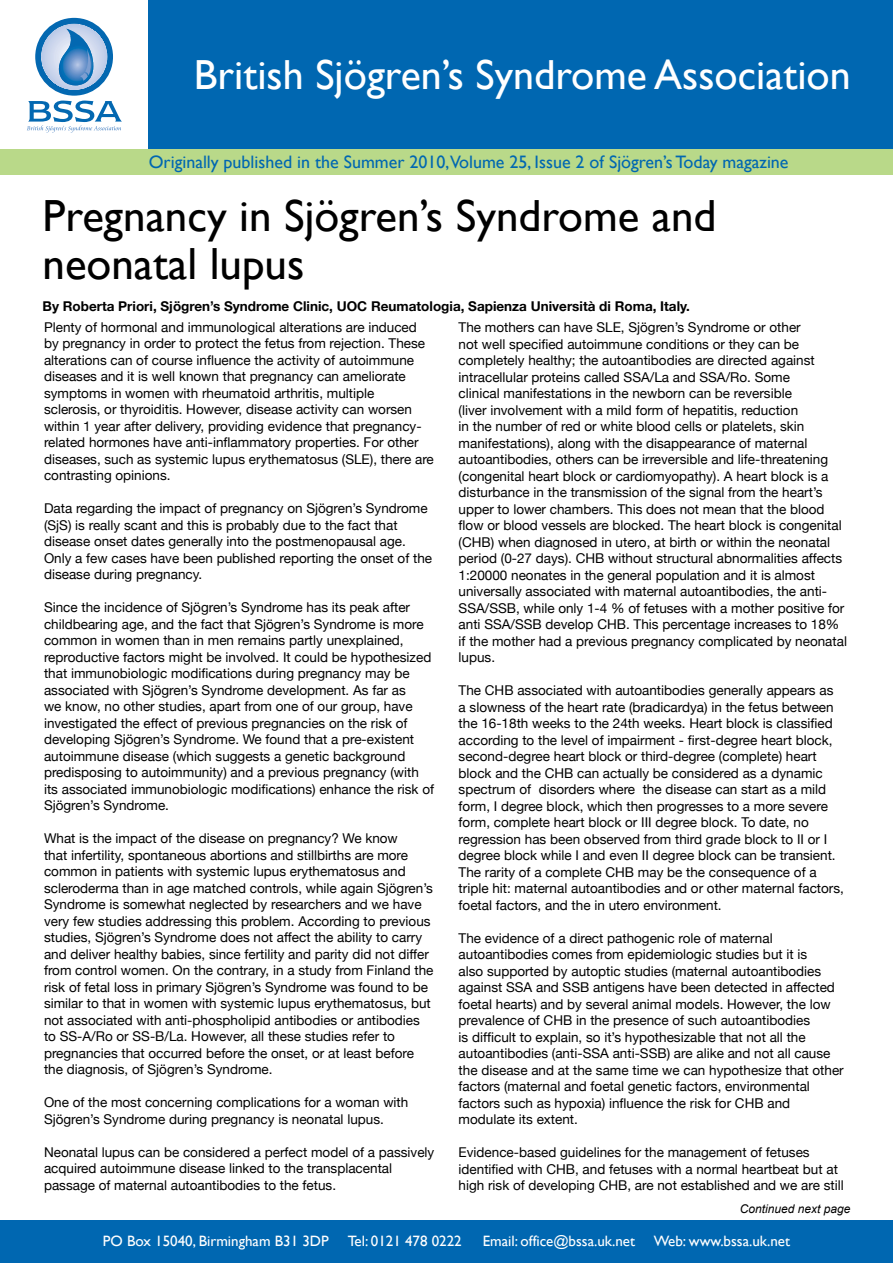
<style>
.page{position:relative;width:893px;height:1263px;background:#fff}
.page>*{position:absolute;margin:0;border:0;box-sizing:border-box;transform-origin:0 0}
.t1{font:45px/48px "Gill Sans";color:#000}
.t2{font:42px "Gill Sans";color:#fff}
.t3{font:18px "Gill Sans";color:#0067b1}
.t4{font:15px "Gill Sans";color:#fff}
.t5{font:13.5px/16.5px "Helvetica Neue";color:#000}
.t6{font:700 13.5px "Helvetica Neue";color:#000}
.t7{font:italic 12px "Arial";color:#000}
</style>
<div class="page">
<div style="left:149px;top:0;width:744px;height:149px;background:#0067b1"></div>
<div style="left:0;top:149px;width:893px;height:25px;background:#b9d989"></div>
<div style="left:0;top:1220px;width:893px;height:43px;background:#0067b1"></div>
<div style="left:35px;top:18px;width:78px;height:78px;background:#0368b1;border-radius:50%"></div>
<svg style="left:41px;top:24px;width:66px;height:66px"></svg>
<svg style="left:59px;top:28px;width:36px;height:57px"></svg>
<svg style="left:80px;top:73px;width:8px;height:8px"></svg>
<svg style="left:27px;top:101px;width:95px;height:32px"></svg>
<h2 class="t2" style="left:194px;top:50px;width:658px">British Sjögren’s Syndrome Association</h2>
<h3 class="t3" style="left:149px;top:151px;width:641px">Originally published in the Summer 2010,Volume 25, Issue 2 of Sjögren’s Today magazine</h3>
<h1 class="t1" style="left:43px;top:191px;width:675px">Pregnancy in Sjögren’s Syndrome and neonatal lupus</h1>
<p class="t6" style="left:43px;top:298px;width:649px">By Roberta Priori, Sjögren’s Syndrome Clinic, UOC Reumatologia, Sapienza Università di Roma, Italy.</p>
<p class="t5" style="left:44px;top:319px;width:391px">Plenty of hormonal and immunological alterations are induced by pregnancy in order to protect the fetus from rejection. These alterations can of course influence the activity of autoimmune diseases and it is well known that pregnancy can ameliorate symptoms in women with rheumatoid arthritis, multiple sclerosis, or thyroiditis. However, disease activity can worsen within 1 year after delivery, providing evidence that pregnancy&shy;related hormones have anti-inflammatory properties. For other diseases, such as systemic lupus erythematosus (SLE), there are contrasting opinions.</p>
<p class="t5" style="left:44px;top:500px;width:390px">Data regarding the impact of pregnancy on Sjögren’s Syndrome (SjS) is really scant and this is probably due to the fact that disease onset dates generally into the postmenopausal age.<br>Only a few cases have been published reporting the onset of the disease during pregnancy.</p>
<p class="t5" style="left:44px;top:599px;width:392px">Since the incidence of Sjögren’s Syndrome has its peak after childbearing age, and the fact that Sjögren’s Syndrome is more common in women than in men remains partly unexplained, reproductive factors might be involved. It could be hypothesized that immunobiologic modifications during pregnancy may be associated with Sjögren’s Syndrome development. As far as<br>we know, no other studies, apart from one of our group, have investigated the effect of previous pregnancies on the risk of developing Sjögren’s Syndrome. We found that a pre-existent autoimmune disease (which suggests a genetic background predisposing to autoimmunity) and a previous pregnancy (with its associated immunobiologic modifications) enhance the risk of Sjögren’s Syndrome.</p>
<p class="t5" style="left:44px;top:830px;width:391px">What is the impact of the disease on pregnancy? We know<br>that infertility, spontaneous abortions and stillbirths are more common in patients with systemic lupus erythematosus and scleroderma than in age matched controls, while again Sjögren’s Syndrome is somewhat neglected by researchers and we have very few studies addressing this problem. According to previous studies, Sjögren’s Syndrome does not affect the ability to carry and deliver healthy babies, since fertility and parity did not differ from control women. On the contrary, in a study from Finland the risk of fetal loss in primary Sjögren’s Syndrome was found to be similar to that in women with systemic lupus erythematosus, but not associated with anti-phospholipid antibodies or antibodies to SS-A/Ro or SS-B/La. However, all these studies refer to pregnancies that occurred before the onset, or at least before the diagnosis, of Sjögren’s Syndrome.</p>
<p class="t5" style="left:44px;top:1094px;width:366px">One of the most concerning complications for a woman with<br>Sjögren’s Syndrome during pregnancy is neonatal lupus.</p>
<p class="t5" style="left:44px;top:1143px;width:392px">Neonatal lupus can be considered a perfect model of a passively acquired autoimmune disease linked to the transplacental passage of maternal autoantibodies to the fetus.</p>
<p class="t5" style="left:459px;top:319px;width:390px">The mothers can have SLE, Sjögren’s Syndrome or other<br>not well specified autoimmune conditions or they can be completely healthy; the autoantibodies are directed against intracellular proteins called SSA/La and SSA/Ro. Some<br>clinical manifestations in the newborn can be reversible<br>(liver involvement with a mild form of hepatitis, reduction<br>in the number of red or white blood cells or platelets, skin manifestations), along with the disappearance of maternal autoantibodies, others can be irreversible and life-threatening (congenital heart block or cardiomyopathy). A heart block is a disturbance in the transmission of the signal from the heart’s upper to lower chambers. This does not mean that the blood flow or blood vessels are blocked. The heart block is congenital (CHB) when diagnosed in utero, at birth or within the neonatal period (0-27 days). CHB without structural abnormalities affects 1:20000 neonates in the general population and it is almost universally associated with maternal autoantibodies, the anti-SSA/SSB, while only 1-4 % of fetuses with a mother positive for anti SSA/SSB develop CHB. This percentage increases to 18% if the mother had a previous pregnancy complicated by neonatal lupus.</p>
<p class="t5" style="left:459px;top:682px;width:387px">The CHB associated with autoantibodies generally appears as a slowness of the heart rate (bradicardya) in the fetus between the 16-18th weeks to the 24th weeks. Heart block is classified according to the level of impairment - first-degree heart block, second-degree heart block or third-degree (complete) heart block and the CHB can actually be considered as a dynamic spectrum of disorders where the disease can start as a mild form, I degree block, which then progresses to a more severe form, complete heart block or III degree block. To date, no regression has been observed from third grade block to II or I degree block while I and even II degree block can be transient.<br>The rarity of a complete CHB may be the consequence of a triple hit: maternal autoantibodies and or other maternal factors, foetal factors, and the in utero environment.</p>
<p class="t5" style="left:459px;top:929px;width:387px">The evidence of a direct pathogenic role of maternal autoantibodies comes from epidemiologic studies but it is<br>also supported by autoptic studies (maternal autoantibodies against SSA and SSB antigens have been detected in affected foetal hearts) and by several animal models. However, the low prevalence of CHB in the presence of such autoantibodies<br>is difficult to explain, so it’s hypothesizable that not all the autoantibodies (anti-SSA anti-SSB) are alike and not all cause the disease and at the same time we can hypothesize that other factors (maternal and foetal genetic factors, environmental factors such as hypoxia) influence the risk for CHB and modulate its extent.</p>
<p class="t5" style="left:459px;top:1144px;width:387px">Evidence-based guidelines for the management of fetuses identified with CHB, and fetuses with a normal heartbeat but at high risk of developing CHB, are not established and we are still</p>
<p class="t7" style="left:740px;top:1201px;width:112px">Continued next page</p>
<p class="t4" style="left:103px;top:1232px;width:227px">PO Box 15040, Birmingham B31 3DP</p>
<p class="t4" style="left:348px;top:1232px;width:116px">Tel: 0121 478 0222</p>
<p class="t4" style="left:483px;top:1232px;width:154px">Email: office@bssa.uk.net</p>
<p class="t4" style="left:654px;top:1232px;width:138px">Web: www.bssa.uk.net</p>
</div>
